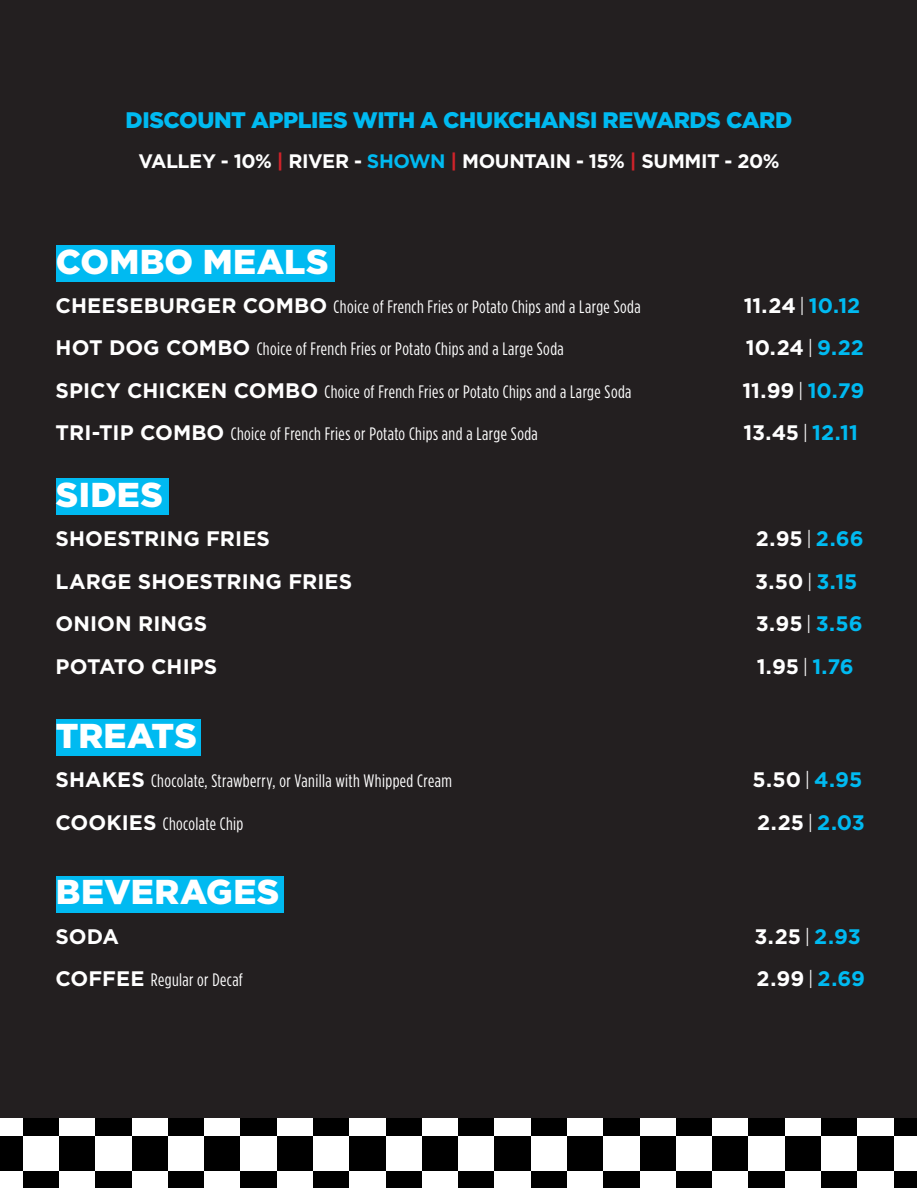
<style>
.page{position:relative;width:918px;height:1188px;background:#fff}
.page>*{position:absolute;margin:0;border:0;box-sizing:border-box;transform-origin:0 0}
.t1{font:900 34.5px "Gotham HTF";letter-spacing:.01em;color:#fff}
.t2{font:900 22.5px "Gotham HTF";letter-spacing:-.02em;color:#00baf1}
.t3{font:700 21px "Gotham HTF";color:#fff}
.t4{font:700 19.5px "Gotham HTF";letter-spacing:-.025em;color:#fff}
.t5{font:condensed 18px "Gotham HTF";letter-spacing:.02em;color:#fff}
.s1{color:#d1232a}
.s2{color:#00baf1}
.s3{font-weight:700;font-stretch:normal;font-size:21px}
.s4{font-weight:400;font-stretch:condensed}
</style>
<div class="page">
<div style="left:0;top:1px;width:916px;height:1186px;background:#231f20"></div>
<svg style="left:0;top:1119px;width:916px;height:69px;background:#7f7f7f"></svg>
<div style="left:56px;top:245px;width:278px;height:36px;background:#00baf1"></div>
<div style="left:56px;top:720px;width:145px;height:36px;background:#00baf1"></div>
<div style="left:56px;top:876px;width:228px;height:36px;background:#00baf1"></div>
<div style="left:56px;top:479px;width:113px;height:36px;background:#00baf1"></div>
<p class="t2" style="left:126px;top:107px;width:668px">DISCOUNT APPLIES WITH A CHUKCHANSI REWARDS CARD</p>
<p class="t4" style="left:139px;top:150px;width:642px">VALLEY - 10% <span class="s1">|</span> RIVER - <span class="s2">SHOWN</span> <span class="s1">|</span> MOUNTAIN - 15% <span class="s1">|</span> SUMMIT - 20%</p>
<h1 class="t1" style="left:56px;top:242px;width:274px">COMBO MEALS</h1>
<p class="t5" style="left:56px;top:297px;width:587px"><span class="s3">CHEESEBURGER COMBO</span> Choice of French Fries or Potato Chips and a Large Soda</p>
<p class="t3" style="left:744px;top:293px;width:118px">11.24 <span class="s4">|</span> <span class="s2">10.12</span></p>
<p class="t5" style="left:56px;top:339px;width:510px"><span class="s3">HOT DOG COMBO</span> Choice of French Fries or Potato Chips and a Large Soda</p>
<p class="t3" style="left:746px;top:336px;width:120px">10.24 <span class="s4">|</span> <span class="s2">9.22</span></p>
<p class="t5" style="left:56px;top:382px;width:577px"><span class="s3">SPICY CHICKEN COMBO</span> Choice of French Fries or Potato Chips and a Large Soda</p>
<p class="t3" style="left:743px;top:378px;width:123px">11.99 <span class="s4">|</span> <span class="s2">10.79</span></p>
<p class="t5" style="left:56px;top:424px;width:484px"><span class="s3">TRI-TIP COMBO</span> Choice of French Fries or Potato Chips and a Large Soda</p>
<p class="t3" style="left:744px;top:420px;width:116px">13.45 <span class="s4">|</span> <span class="s2">12.11</span></p>
<h1 class="t1" style="left:56px;top:475px;width:109px">SIDES</h1>
<p class="t3" style="left:56px;top:527px;width:216px">SHOESTRING FRIES</p>
<p class="t3" style="left:756px;top:527px;width:109px">2.95 <span class="s4">|</span> <span class="s2">2.66</span></p>
<p class="t3" style="left:56px;top:569px;width:298px">LARGE SHOESTRING FRIES</p>
<p class="t3" style="left:755px;top:569px;width:104px">3.50 <span class="s4">|</span> <span class="s2">3.15</span></p>
<p class="t3" style="left:56px;top:612px;width:153px">ONION RINGS</p>
<p class="t3" style="left:756px;top:612px;width:108px">3.95 <span class="s4">|</span> <span class="s2">3.56</span></p>
<p class="t3" style="left:56px;top:654px;width:163px">POTATO CHIPS</p>
<p class="t3" style="left:757px;top:654px;width:99px">1.95 <span class="s4">|</span> <span class="s2">1.76</span></p>
<h1 class="t1" style="left:56px;top:716px;width:142px">TREATS</h1>
<p class="t5" style="left:56px;top:771px;width:398px"><span class="s3">SHAKES</span> Chocolate, Strawberry, or Vanilla with Whipped Cream</p>
<p class="t3" style="left:753px;top:768px;width:111px">5.50 <span class="s4">|</span> <span class="s2">4.95</span></p>
<p class="t5" style="left:56px;top:814px;width:189px"><span class="s3">COOKIES</span> Chocolate Chip</p>
<p class="t3" style="left:757px;top:810px;width:109px">2.25 <span class="s4">|</span> <span class="s2">2.03</span></p>
<h1 class="t1" style="left:56px;top:872px;width:225px">BEVERAGES</h1>
<p class="t3" style="left:56px;top:924px;width:65px">SODA</p>
<p class="t3" style="left:755px;top:924px;width:108px">3.25 <span class="s4">|</span> <span class="s2">2.93</span></p>
<p class="t5" style="left:56px;top:970px;width:189px"><span class="s3">COFFEE</span> Regular or Decaf</p>
<p class="t3" style="left:757px;top:966px;width:110px">2.99 <span class="s4">|</span> <span class="s2">2.69</span></p>
</div>
